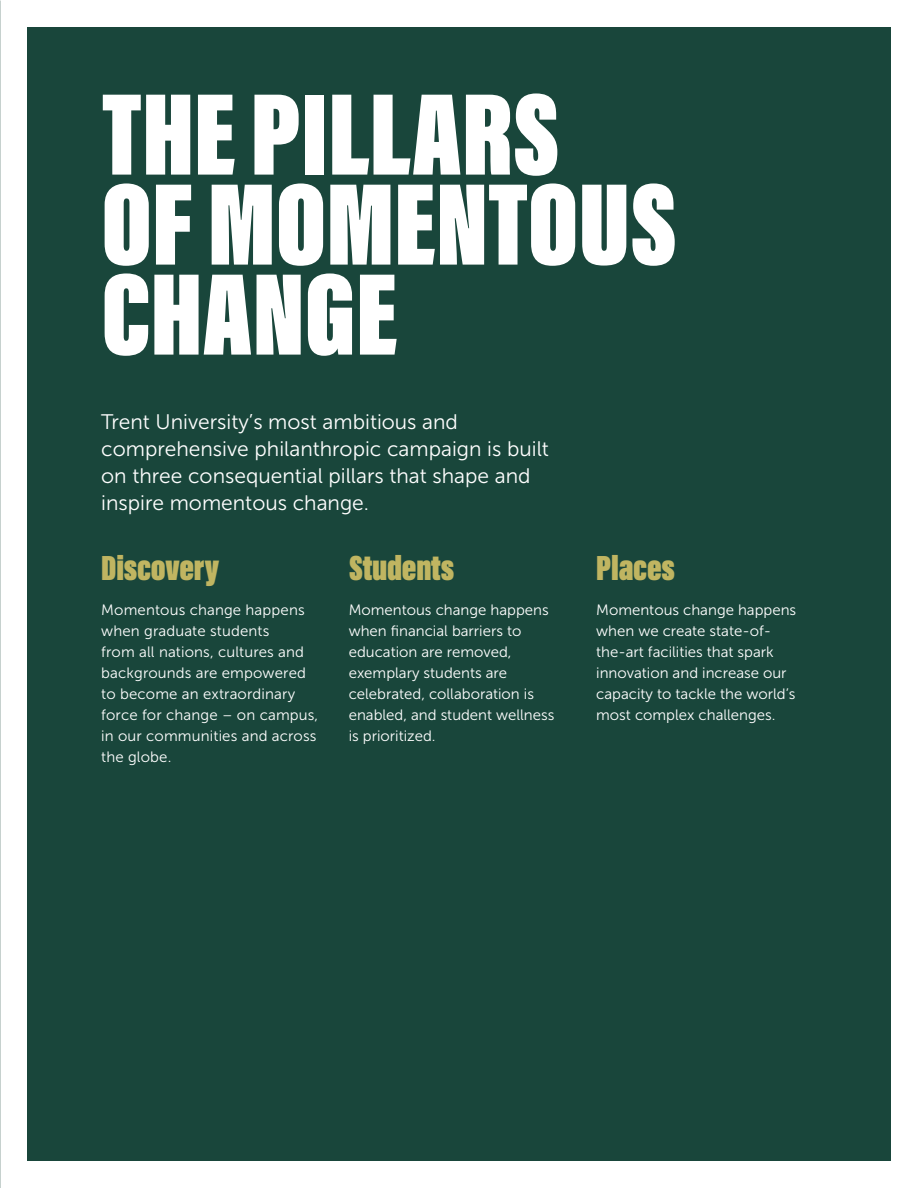
<style>
.page{position:relative;width:918px;height:1188px;background:#fff}
.page>*{position:absolute;margin:0;border:0;box-sizing:border-box;transform-origin:0 0}
.t1{font:120px/90px "Acumin Variable Concept";color:#fff}
.t2{font:36px "Acumin Variable Concept";letter-spacing:-.01em;color:#c0b561}
.t3{font:21px/27px "Museo Sans 300";color:#fff}
.t4{font:15px/21px "Museo Sans 300";color:#fff}
</style>
<div class="page">
<div style="left:27px;top:27px;width:864px;height:1134px;background:#19463b"></div>
<p class="t1" style="left:101px;top:83px;width:577px">THE PILLARS<br>OF MOMENTOUS<br>CHANGE</p>
<p class="t3" style="left:101px;top:408px;width:449px">Trent University’s most ambitious and comprehensive philanthropic campaign is built on three consequential pillars that shape and inspire momentous change.</p>
<p class="t2" style="left:101px;top:543px;width:119px">Discovery</p>
<p class="t4" style="left:101px;top:599px;width:219px">Momentous change happens when graduate students<br>from all nations, cultures and backgrounds are empowered to become an extraordinary force for change – on campus, in our communities and across the globe.</p>
<p class="t2" style="left:349px;top:543px;width:107px">Students</p>
<p class="t4" style="left:349px;top:599px;width:207px">Momentous change happens when financial barriers to education are removed, exemplary students are celebrated, collaboration is enabled, and student wellness is prioritized.</p>
<p class="t2" style="left:596px;top:543px;width:80px">Places</p>
<p class="t4" style="left:596px;top:599px;width:202px">Momentous change happens when we create state-of&shy;the-art facilities that spark innovation and increase our capacity to tackle the world’s most complex challenges.</p>
</div>
